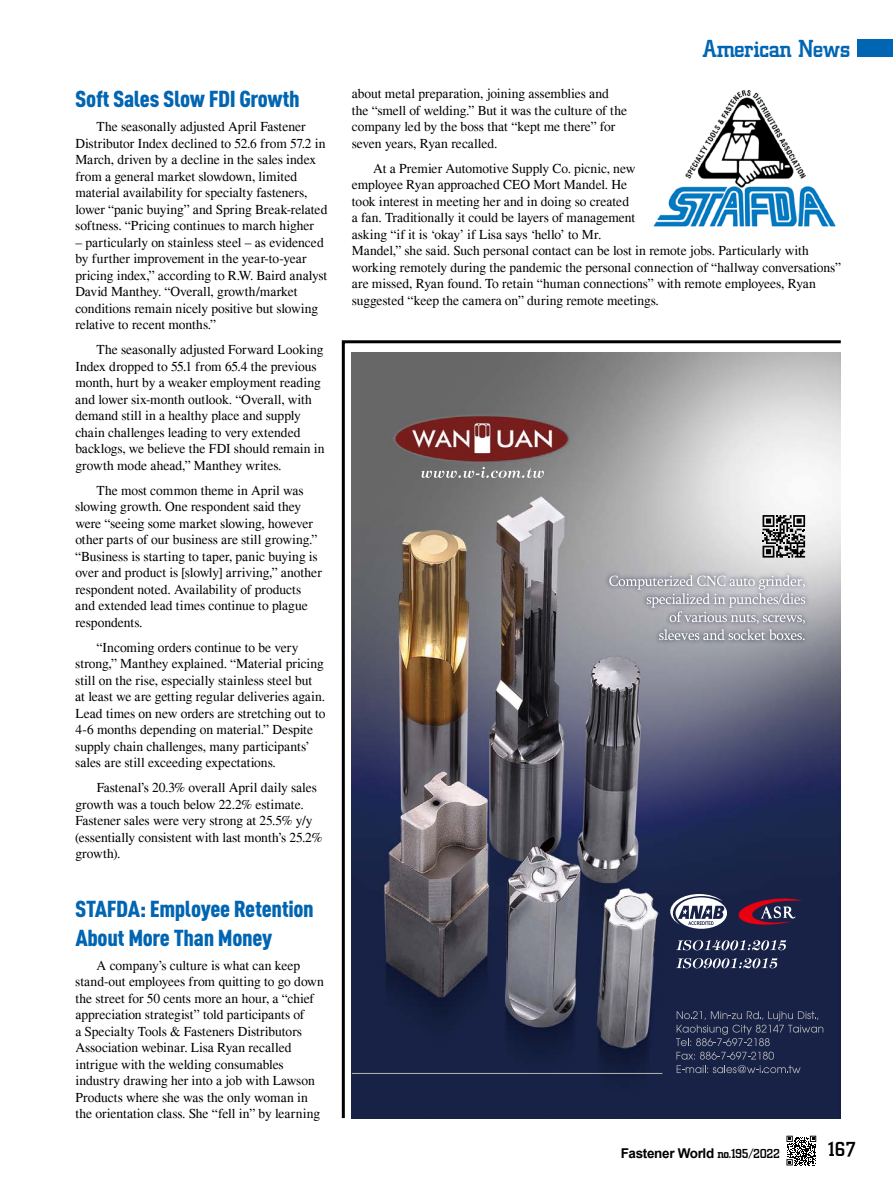
<style>
.page{position:relative;width:893px;height:1191px;background:#fff}
.page>*{position:absolute;margin:0;border:0;box-sizing:border-box;transform-origin:0 0}
.t1{font:500 25.5px "City D";letter-spacing:-.025em;color:#0065b2}
.t2{font:900 22.8px/28.5px "DIN Cond";letter-spacing:-.015em;color:#0065b2;scale:1.05 1}
.t3{font:500 21px "City D";color:#000}
.t4{font:13.5px/16.5px "Times";color:#000}
.t5{font:700 13.5px "Arial";letter-spacing:-.025em;color:#000}
.s1{font-family:"City D";font-weight:500}
</style>
<div class="page">
<div style="left:857px;top:40px;width:36px;height:17px;background:#0065b2"></div>
<svg style="left:786px;top:1135px;width:30px;height:30px"></svg>
<svg style="left:341px;top:340px;width:500px;height:779px;background:#696977"></svg>
<img style="left:653px;top:90px;width:183px;height:137px">
<h2 class="t2" style="left:75px;top:84px;width:215px">Soft Sales Slow FDI Growth</h2>
<p class="t4" style="left:75px;top:118px;width:254px;text-indent:21px">The seasonally adjusted April Fastener Distributor Index declined to 52.6 from 57.2 in March, driven by a decline in the sales index from a general market slowdown, limited material availability for specialty fasteners, lower “panic buying” and Spring Break-related softness. “Pricing continues to march higher</p>
<p class="t4" style="left:75px;top:234px;width:254px">– particularly on stainless steel – as evidenced by further improvement in the year-to-year pricing index,” according to R.W. Baird analyst David Manthey. “Overall, growth/market conditions remain nicely positive but slowing relative to recent months.”</p>
<p class="t4" style="left:75px;top:341px;width:251px;text-indent:21px">The seasonally adjusted Forward Looking Index dropped to 55.1 from 65.4 the previous month, hurt by a weaker employment reading and lower six-month outlook. “Overall, with demand still in a healthy place and supply chain challenges leading to very extended backlogs, we believe the FDI should remain in growth mode ahead,” Manthey writes.</p>
<p class="t4" style="left:75px;top:482px;width:248px;text-indent:21px">The most common theme in April was slowing growth. One respondent said they were “seeing some market slowing, however other parts of our business are still growing.” “Business is starting to taper, panic buying is over and product is [slowly] arriving,” another respondent noted. Availability of products and extended lead times continue to plague respondents.</p>
<p class="t4" style="left:75px;top:639px;width:252px;text-indent:21px">“Incoming orders continue to be very strong,” Manthey explained. “Material pricing still on the rise, especially stainless steel but<br>at least we are getting regular deliveries again.<br>Lead times on new orders are stretching out to 4-6 months depending on material.” Despite supply chain challenges, many participants’ sales are still exceeding expectations.</p>
<p class="t4" style="left:75px;top:779px;width:249px;text-indent:21px">Fastenal’s 20.3% overall April daily sales growth was a touch below 22.2% estimate.<br>Fastener sales were very strong at 25.5% y/y (essentially consistent with last month’s 25.2% growth).</p>
<h2 class="t2" style="left:75px;top:894px;width:229px">STAFDA: Employee Retention<br>About More Than Money</h2>
<p class="t4" style="left:75px;top:956px;width:250px;text-indent:21px">A company’s culture is what can keep stand-out employees from quitting to go down the street for 50 cents more an hour, a “chief appreciation strategist” told participants of<br>a Specialty Tools &amp; Fasteners Distributors Association webinar. Lisa Ryan recalled intrigue with the welding consumables industry drawing her into a job with Lawson Products where she was the only woman in the orientation class. She “fell in” by learning</p>
<h1 class="t1" style="left:703px;top:35px;width:149px">American News</h1>
<p class="t4" style="left:352px;top:85px;width:277px">about metal preparation, joining assemblies and the “smell of welding.” But it was the culture of the company led by the boss that “kept me there” for seven years, Ryan recalled.</p>
<p class="t4" style="left:352px;top:160px;width:491px;text-indent:21px">At a Premier Automotive Supply Co. picnic, new<br>employee Ryan approached CEO Mort Mandel. He<br>took interest in meeting her and in doing so created<br>a fan. Traditionally it could be layers of management<br>asking “if it is ‘okay’ if Lisa says ‘hello’ to Mr.<br>Mandel,” she said. Such personal contact can be lost in remote jobs. Particularly with working remotely during the pandemic the personal connection of “hallway conversations” are missed, Ryan found. To retain “human connections” with remote employees, Ryan suggested “keep the camera on” during remote meetings.</p>
<p class="t5" style="left:621px;top:1143px;width:161px">Fastener World <span class="s1">no.195/2022</span></p>
<h3 class="t3" style="left:828px;top:1138px;width:29px">167</h3>
</div>
